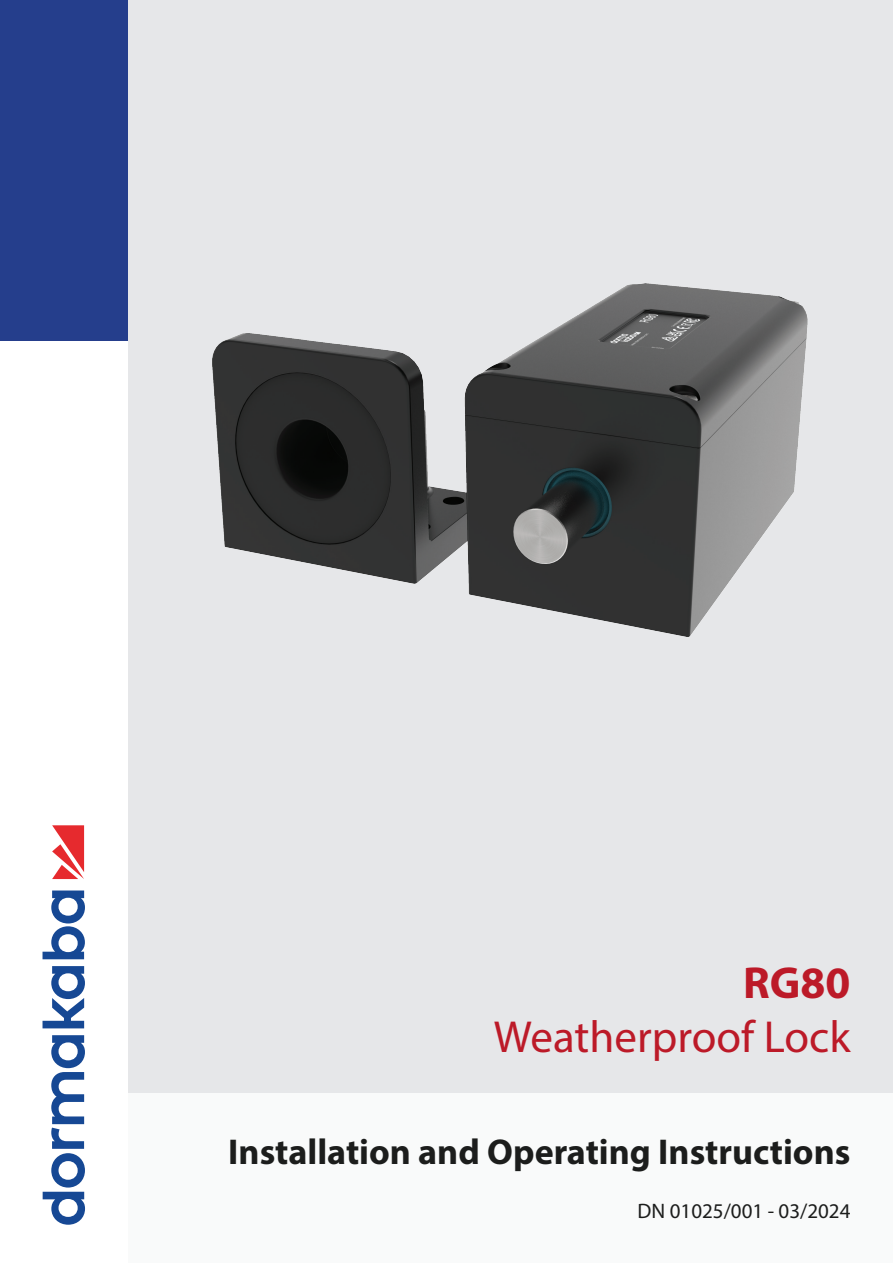
<style>
.page{position:relative;width:893px;height:1263px;background:#fff}
.page>*{position:absolute;margin:0;border:0;box-sizing:border-box;transform-origin:0 0}
.t1{font:45px "Myriad Pro";color:#bc1a28}
.t2{font:700 45px "Myriad Pro";color:#bc1a28}
.t3{font:700 36px "Myriad Pro";color:#1c1d1c}
.t4{font:21px "Myriad Pro";color:#1c1d1c}
</style>
<div class="page">
<div style="left:128px;top:0;width:765px;height:923px;background:#e6e7e9"></div>
<div style="left:128px;top:1093px;width:765px;height:170px;background:#f9fafa"></div>
<div style="left:128px;top:923px;width:765px;height:170px;background:#e6e7e9"></div>
<img style="left:213px;top:283px;width:595px;height:354px">
<div style="left:0;top:0;width:128px;height:340px;background:#253e8c"></div>
<svg style="left:52px;top:825px;width:32px;height:54px"></svg>
<svg style="left:43px;top:890px;width:42px;height:69px"></svg>
<svg style="left:43px;top:966px;width:42px;height:62px"></svg>
<svg style="left:43px;top:1035px;width:42px;height:190px"></svg>
<p class="t2" style="left:743px;top:953px;width:109px">RG80</p>
<p class="t1" style="left:494px;top:1009px;width:358px">Weatherproof Lock</p>
<p class="t3" style="left:228px;top:1129px;width:624px">Installation and Operating Instructions</p>
<p class="t4" style="left:638px;top:1198px;width:214px">DN 01025/001 - 03/2024</p>
</div>
